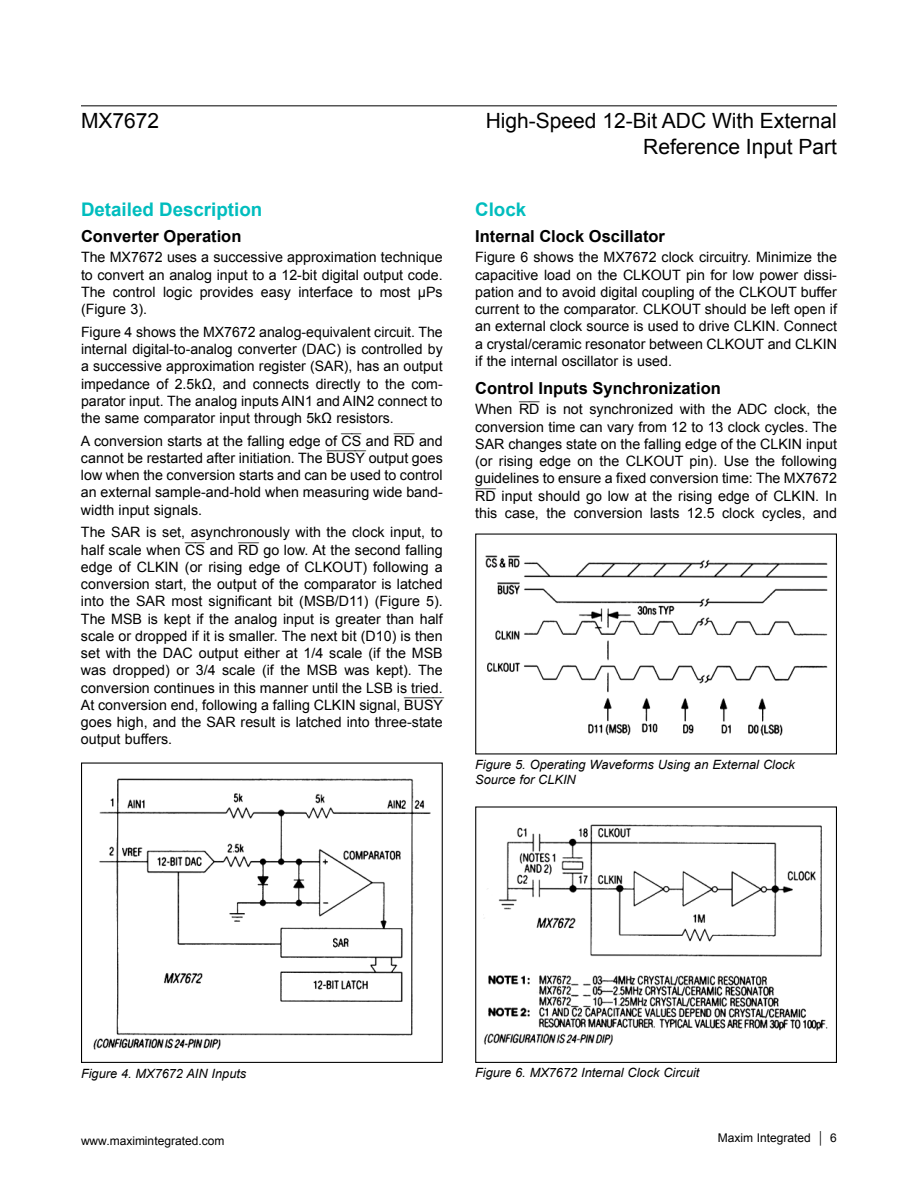
<style>
.page{position:relative;width:918px;height:1188px;background:#fff}
.page>*{position:absolute;margin:0;border:0;box-sizing:border-box;transform-origin:0 0}
.t1{font:21px/25.2px "Arial";color:#000;text-align:right}
.t2{font:700 18.75px "Arial";color:#00bdbe}
.t3{font:700 16.5px "Arial";color:#000}
.t4{font:14.25px/17.2px "Arial";color:#000;text-align:justify}
.t5{font:italic 12.75px/14.4px "Arial";color:#000}
.t6{font:12px "Arial";color:#000}
.s1{font-family:"Arial Regular Overbar";font-size:6.9px}
</style>
<div class="page">
<img style="left:93px;top:778px;width:338px;height:272px">
<div style="left:81px;top:763px;width:362px;height:300px;border:1px solid #000"></div>
<img style="left:485px;top:555px;width:343px;height:181px">
<div style="left:475px;top:534px;width:362px;height:220px;border:1px solid #000"></div>
<img style="left:483px;top:824px;width:345px;height:222px">
<div style="left:475px;top:806px;width:362px;height:257px;border:1px solid #000"></div>
<hr style="left:81px;top:105px;width:756px;height:1px;background:#000">
<h1 class="t1" style="left:81px;top:110px;width:80px">MX7672</h1>
<h1 class="t1" style="left:486px;top:110px;width:353px">High-Speed 12-Bit ADC With External<br>Reference Input Part</h1>
<h2 class="t2" style="left:81px;top:202px;width:183px">Detailed Description</h2>
<p class="t3" style="left:81px;top:230px;width:162px">Converter Operation</p>
<p class="t4" style="left:81px;top:250px;width:363px">The MX7672 uses a successive approximation technique to convert an analog input to a 12-bit digital output code.<br>The control logic provides easy interface to most µPs (Figure 3).</p>
<p class="t4" style="left:81px;top:324px;width:363px">Figure 4 shows the MX7672 analog-equivalent circuit. The internal digital-to-analog converter (DAC) is controlled by a successive approximation register (SAR), has an output impedance of 2.5kΩ, and connects directly to the com&shy;parator input. The analog inputs AIN1 and AIN2 connect to the same comparator input through 5kΩ resistors.</p>
<p class="t4" style="left:81px;top:433px;width:363px">A conversion starts at the falling edge of <span class="s1">CS</span> and <span class="s1">RD</span> and cannot be restarted after initiation. The <span class="s1">BUSY</span> output goes low when the conversion starts and can be used to control an external sample-and-hold when measuring wide band&shy;width input signals.</p>
<p class="t4" style="left:81px;top:525px;width:364px">The SAR is set, asynchronously with the clock input, to half scale when <span class="s1">CS</span> and <span class="s1">RD</span> go low. At the second falling edge of CLKIN (or rising edge of CLKOUT) following a conversion start, the output of the comparator is latched into the SAR most significant bit (MSB/D11) (Figure 5).<br>The MSB is kept if the analog input is greater than half scale or dropped if it is smaller. The next bit (D10) is then set with the DAC output either at 1/4 scale (if the MSB was dropped) or 3/4 scale (if the MSB was kept). The conversion continues in this manner until the LSB is tried.<br>At conversion end, following a falling CLKIN signal, <span class="s1">BUSY </span>goes high, and the SAR result is latched into three-state output buffers.</p>
<h2 class="t2" style="left:475px;top:202px;width:53px">Clock</h2>
<p class="t3" style="left:475px;top:230px;width:191px">Internal Clock Oscillator</p>
<p class="t4" style="left:475px;top:250px;width:363px">Figure 6 shows the MX7672 clock circuitry. Minimize the capacitive load on the CLKOUT pin for low power dissi&shy;pation and to avoid digital coupling of the CLKOUT buffer current to the comparator. CLKOUT should be left open if an external clock source is used to drive CLKIN. Connect a crystal/ceramic resonator between CLKOUT and CLKIN if the internal oscillator is used.</p>
<p class="t3" style="left:475px;top:382px;width:247px">Control Inputs Synchronization</p>
<p class="t4" style="left:475px;top:402px;width:363px">When <span class="s1">RD</span> is not synchronized with the ADC clock, the conversion time can vary from 12 to 13 clock cycles. The SAR changes state on the falling edge of the CLKIN input (or rising edge on the CLKOUT pin). Use the following guidelines to ensure a fixed conversion time: The MX7672<br><span class="s1">RD</span> input should go low at the rising edge of CLKIN. In this case, the conversion lasts 12.5 clock cycles, and</p>
<p class="t5" style="left:475px;top:759px;width:321px">Figure 5. Operating Waveforms Using an External Clock<br>Source for CLKIN</p>
<p class="t5" style="left:81px;top:1067px;width:167px">Figure 4. MX7672 AIN Inputs</p>
<p class="t5" style="left:475px;top:1067px;width:226px">Figure 6. MX7672 Internal Clock Circuit</p>
<p class="t6" style="left:81px;top:1136px;width:145px">www.maximintegrated.com</p>
<p class="t6" style="left:718px;top:1133px;width:121px">Maxim Integrated │ 6</p>
</div>
